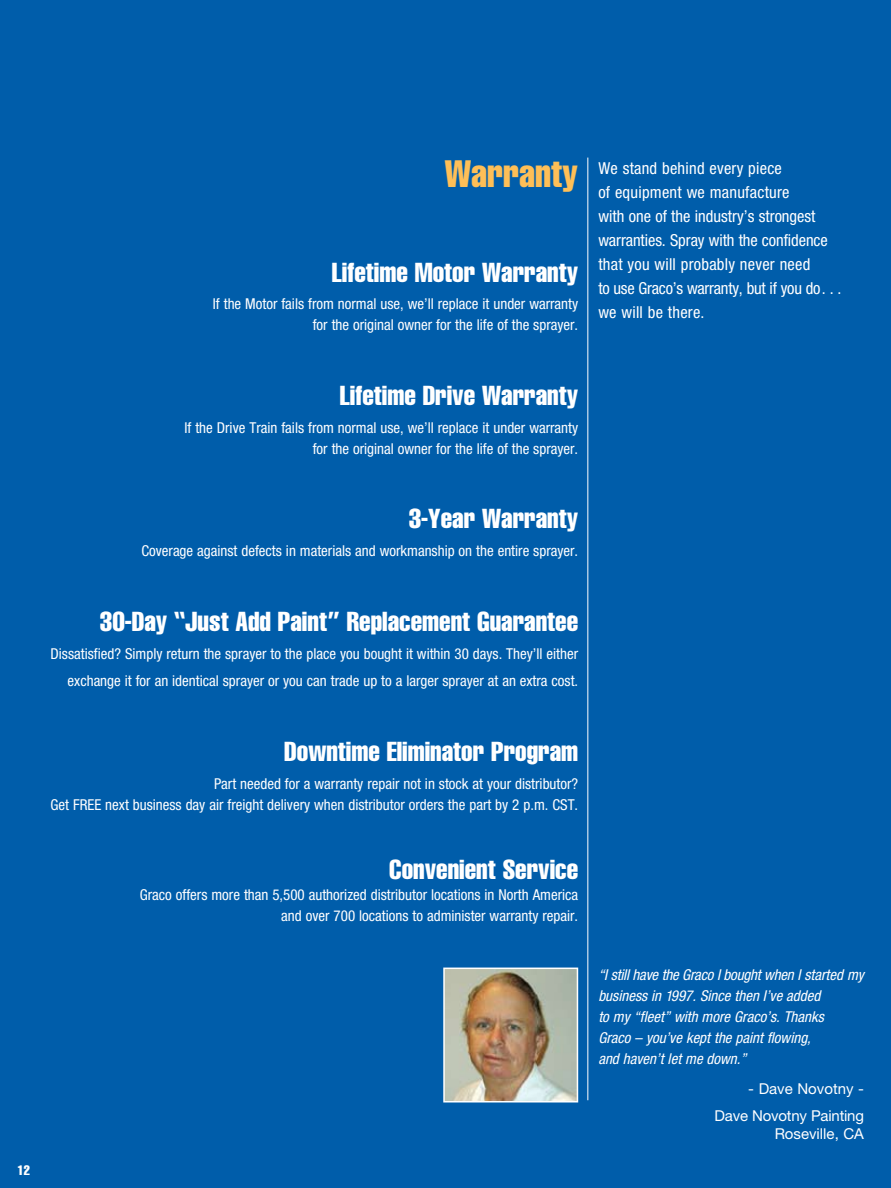
<style>
.page{position:relative;width:891px;height:1188px;background:#005daa}
.page>*{position:absolute;margin:0;border:0;box-sizing:border-box;transform-origin:0 0}
.t1{font:37.5px "Helvetica LT Std Comp";color:#febf57}
.t2{font:27px "Helvetica LT Std Comp";color:#fff}
.t3{font:condensed 16.5px/24px "Helvetica Neue LT Std";color:#fff}
.t4{font:condensed 15px/21px "Helvetica Neue LT Std";color:#fff;text-align:right}
.t5{font:italic condensed 15px/21px "Helvetica Neue LT Std";color:#fff}
.t6{font:15px/27px "Helvetica Neue LT Std";color:#fff;text-align:right}
.t7{font:13.5px "Helvetica LT Std Comp";color:#fff}
</style>
<div class="page">
<hr style="left:587px;top:158px;width:1px;height:942px;background:#fff">
<img style="left:446px;top:971px;width:129px;height:128px">
<div style="left:443px;top:968px;width:135px;height:134px;border:2px solid #fff"></div>
<p class="t7" style="left:17px;top:1162px;width:14px">12</p>
<h1 class="t1" style="left:445px;top:150px;width:135px">Warranty</h1>
<h2 class="t2" style="left:332px;top:255px;width:248px">Lifetime Motor Warranty</h2>
<p class="t4" style="left:213px;top:293px;width:367px">If the Motor fails from normal use, we’ll replace it under warranty for the original owner for the life of the sprayer.</p>
<p class="t3" style="left:598px;top:156px;width:245px">We stand behind every piece<br>of equipment we manufacture<br>with one of the industry’s strongest warranties. Spray with the confidence that you will probably never need<br>to use Graco’s warranty, but if you do. . . we will be there.</p>
<h2 class="t2" style="left:340px;top:378px;width:240px">Lifetime Drive Warranty</h2>
<p class="t4" style="left:185px;top:417px;width:395px">If the Drive Train fails from normal use, we’ll replace it under warranty for the original owner for the life of the sprayer.</p>
<h2 class="t2" style="left:409px;top:502px;width:171px">3-Year Warranty</h2>
<p class="t4" style="left:141px;top:540px;width:438px">Coverage against defects in materials and workmanship on the entire sprayer.</p>
<h2 class="t2" style="left:100px;top:604px;width:480px">30-Day “Just Add Paint” Replacement Guarantee</h2>
<p class="t4" style="left:51px;top:639px;width:529px;line-height:27.8px">Dissatisfied? Simply return the sprayer to the place you bought it within 30 days. They’ll either exchange it for an identical sprayer or you can trade up to a larger sprayer at an extra cost.</p>
<h2 class="t2" style="left:284px;top:734px;width:295px">Downtime Eliminator Program</h2>
<p class="t4" style="left:50px;top:773px;width:529px">Part needed for a warranty repair not in stock at your distributor?<br>Get FREE next business day air freight delivery when distributor orders the part by 2 p.m. CST.</p>
<h2 class="t2" style="left:389px;top:853px;width:190px">Convenient Service</h2>
<p class="t4" style="left:140px;top:884px;width:440px">Graco offers more than 5,500 authorized distributor locations in North America and over 700 locations to administer warranty repair.</p>
<p class="t5" style="left:598px;top:965px;width:267px">“I still have the Graco I bought when I started my business in 1997. Since then I’ve added<br>to my “fleet” with more Graco’s. Thanks<br>Graco – you’ve kept the paint flowing,<br>and haven’t let me down.”</p>
<p class="t6" style="left:715px;top:1075px;width:151px">- Dave Novotny -<br>Dave Novotny Painting</p>
<p class="t6" style="left:775px;top:1120px;width:91px">Roseville, CA</p>
</div>
